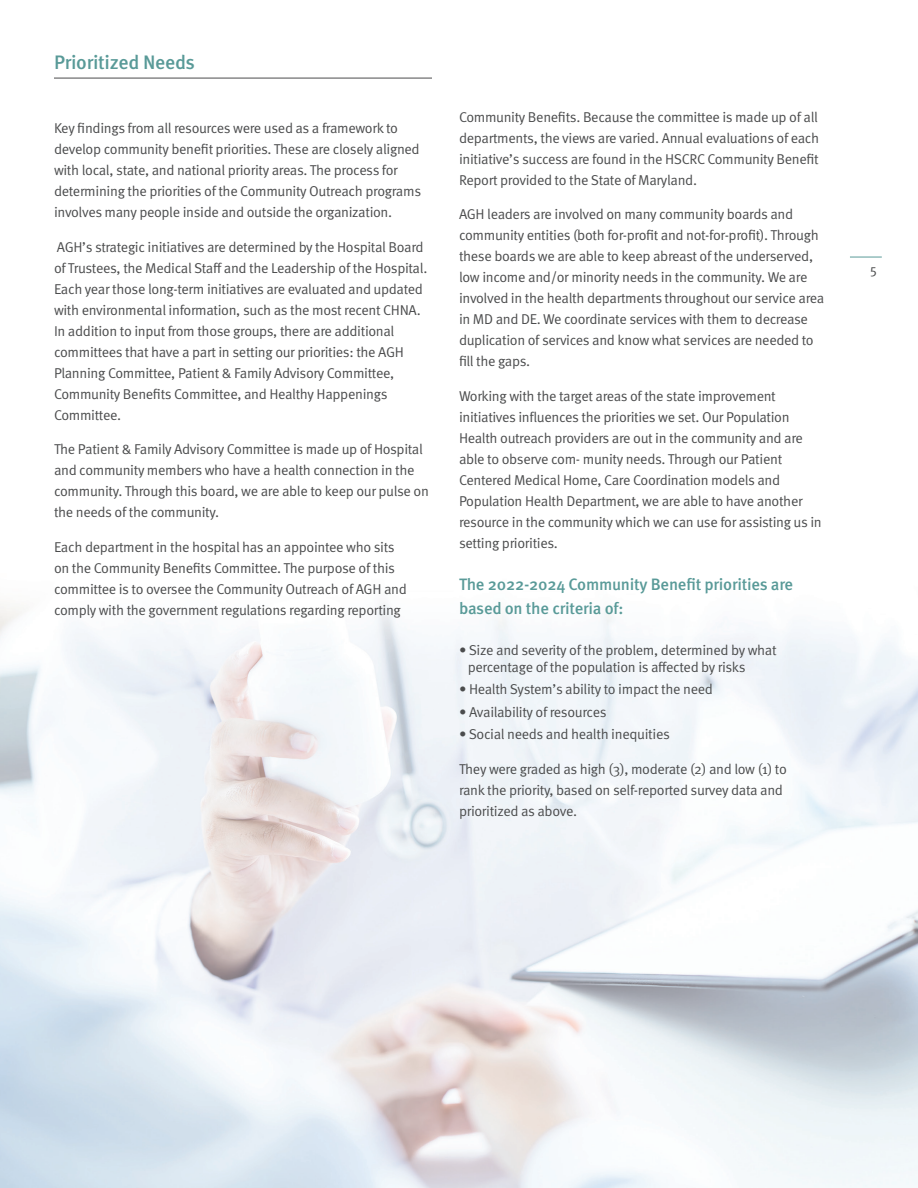
<style>
.page{position:relative;width:918px;height:1188px;background:#fff}
.page>*{position:absolute;margin:0;border:0;box-sizing:border-box;transform-origin:0 0}
.Subhead{font:500 19.5px "Meta OT";letter-spacing:-.015em;color:#599a98}
.Subhead-2{font:500 16.5px/24px "Meta OT";letter-spacing:-.015em;color:#599a98}
.Text{font:14.25px/21px "Meta OT Norm";letter-spacing:-.025em;color:#4b4c4d}
.t1{font:13.5px "Meta OT Norm";color:#4b4c4d}
</style>
<div class="page">
<img style="left:0;top:77px;width:918px;height:1111px">
<hr style="left:54px;top:78px;width:378px;height:1px;background:#4b4c4d">
<hr style="left:850px;top:257px;width:32px;height:1px;background:#599a98">
<p class="Subhead" style="left:54px;top:50px;width:143px">Prioritized Needs</p>
<p class="Text" style="left:54px;top:118px;width:369px">Key findings from all resources were used as a framework to develop community benefit priorities. These are closely aligned with local, state, and national priority areas. The process for determining the priorities of the Community Outreach programs involves many people inside and outside the organization.</p>
<p class="Text" style="left:54px;top:236px;width:375px">AGH’s strategic initiatives are determined by the Hospital Board of Trustees, the Medical Staff and the Leadership of the Hospital.<br>Each year those long-term initiatives are evaluated and updated with environmental information, such as the most recent CHNA.<br>In addition to input from those groups, there are additional committees that have a part in setting our priorities: the AGH Planning Committee, Patient &amp; Family Advisory Committee, Community Benefits Committee, and Healthy Happenings Committee.</p>
<p class="Text" style="left:54px;top:439px;width:377px">The Patient &amp; Family Advisory Committee is made up of Hospital and community members who have a health connection in the community. Through this board, we are able to keep our pulse on the needs of the community.</p>
<p class="Text" style="left:54px;top:536px;width:354px">Each department in the hospital has an appointee who sits on the Community Benefits Committee. The purpose of this committee is to oversee the Community Outreach of AGH and comply with the government regulations regarding reporting</p>
<p class="Text" style="left:459px;top:106px;width:362px;text-align:justify">Community Benefits. Because the committee is made up of all departments, the views are varied. Annual evaluations of each initiative’s success are found in the HSCRC Community Benefit Report provided to the State of Maryland.</p>
<p class="Text" style="left:459px;top:204px;width:367px">AGH leaders are involved on many community boards and community entities (both for-profit and not-for-profit). Through these boards we are able to keep abreast of the underserved, low income and/or minority needs in the community. We are involved in the health departments throughout our service area in MD and DE. We coordinate services with them to decrease duplication of services and know what services are needed to fill the gaps.</p>
<p class="Text" style="left:459px;top:385px;width:364px">Working with the target areas of the state improvement initiatives influences the priorities we set. Our Population Health outreach providers are out in the community and are able to observe com- munity needs. Through our Patient Centered Medical Home, Care Coordination models and Population Health Department, we are able to have another resource in the community which we can use for assisting us in setting priorities.</p>
<p class="Subhead-2" style="left:459px;top:572px;width:336px">The 2022-2024 Community Benefit priorities are based on the criteria of:</p>
<p class="Text" style="left:468px;top:642px;width:310px;line-height:16.5px;text-indent:-9px">• Size and severity of the problem, determined by what percentage of the population is affected by risks</p>
<p class="Text" style="left:459px;top:679px;width:255px">• Health System’s ability to impact the need</p>
<p class="Text" style="left:459px;top:701px;width:149px">• Availability of resources</p>
<p class="Text" style="left:459px;top:724px;width:212px">• Social needs and health inequities</p>
<p class="Text" style="left:459px;top:758px;width:329px">They were graded as high (3), moderate (2) and low (1) to rank the priority, based on self-reported survey data and prioritized as above.</p>
<p class="t1" style="left:870px;top:261px;width:8px">5</p>
</div>
